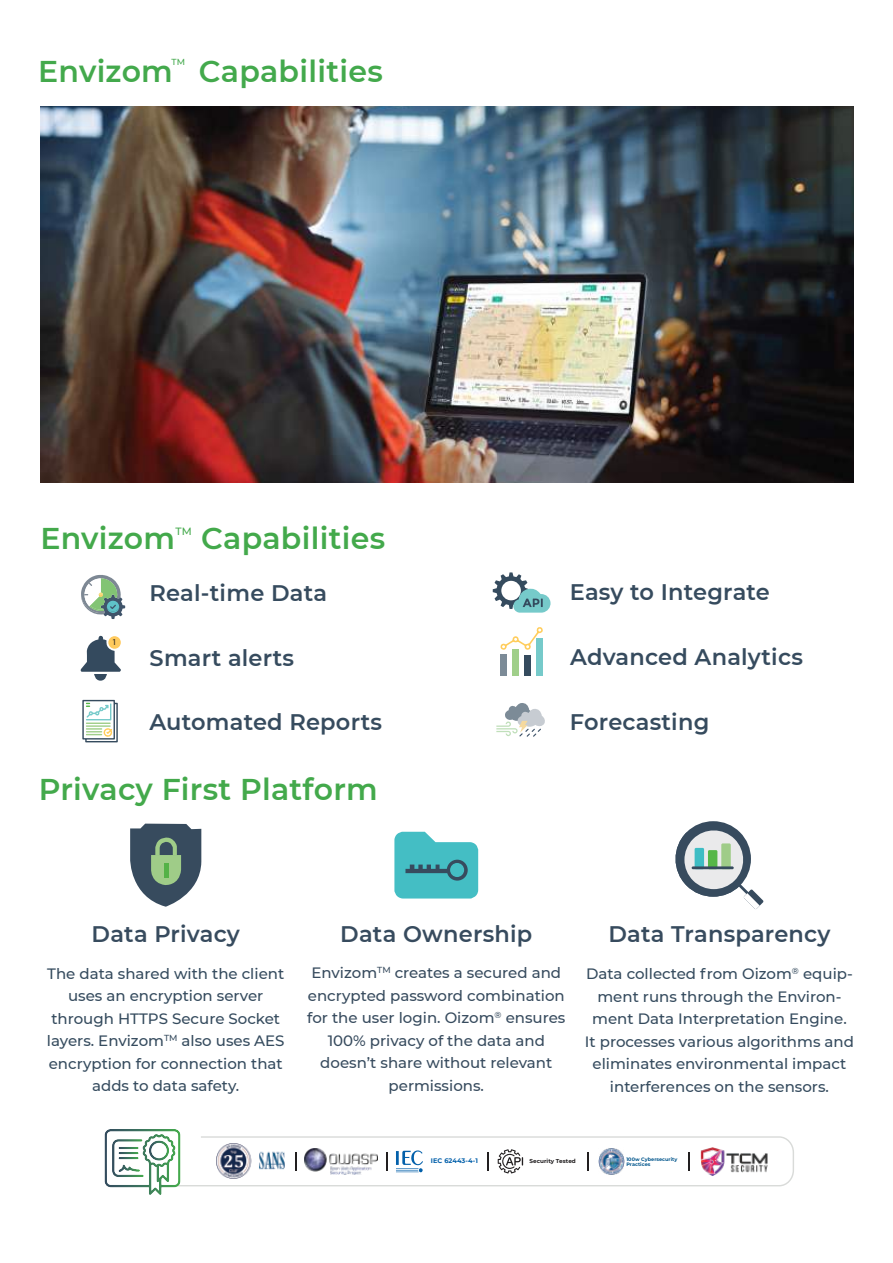
<style>
.page{position:relative;width:893px;height:1263px;background:#fff}
.page>*{position:absolute;margin:0;border:0;box-sizing:border-box;transform-origin:0 0}
.t1{font:600 30px "Montserrat";letter-spacing:.01em;color:#43a94b}
.t2{font:600 30px "Montserrat";letter-spacing:.01em;color:#43a94c}
.t3{font:600 22.5px "Montserrat";letter-spacing:.01em;color:#364b5e}
.t4{font:600 22.5px "Montserrat";letter-spacing:.01em;color:#374b5e}
.t5{font:500 15px/22.5px "Montserrat";color:#354b5e;text-align:center}
.t6{font:500 15px/22.5px "Montserrat";color:#374b5e;text-align:center}
.t7{font:500 10.5px "Montserrat";color:#43a94b}
.t8{font:9px "Myriad Pro";color:#221f1f}
.t9{font:500 8.7px "Montserrat";color:#43a94c}
.t10{font:700 6.6px "Montserrat";letter-spacing:.01em;color:#0360aa}
.t11{font:700 5.7px "Montserrat";letter-spacing:.01em;color:#221f20}
.t12{font:700 4.95px/4.7px "Montserrat";letter-spacing:.01em;color:#00558c}
</style>
<div class="page">
<img style="left:41px;top:106px;width:812px;height:376px">
<svg style="left:80px;top:635px;width:41px;height:46px"></svg>
<svg style="left:81px;top:575px;width:44px;height:44px"></svg>
<svg style="left:500px;top:627px;width:43px;height:23px"></svg>
<div style="left:536px;top:638px;width:7px;height:38px;background:#76caca"></div>
<div style="left:524px;top:655px;width:7px;height:21px;background:#354b5e"></div>
<div style="left:500px;top:654px;width:7px;height:22px;background:#7c8b97"></div>
<div style="left:512px;top:649px;width:7px;height:27px;background:#a0cf8a"></div>
<svg style="left:493px;top:572px;width:58px;height:41px"></svg>
<svg style="left:82px;top:700px;width:36px;height:42px"></svg>
<svg style="left:496px;top:703px;width:49px;height:34px"></svg>
<svg style="left:394px;top:832px;width:84px;height:66px;background:#57bfc5"></svg>
<svg style="left:447px;top:860px;width:21px;height:21px"></svg>
<div style="left:450px;top:863px;width:14px;height:14px;background:#44bec4;border-radius:50%"></div>
<svg style="left:130px;top:824px;width:71px;height:83px"></svg>
<div style="left:164px;top:863px;width:5px;height:14px;background:#54b247"></div>
<svg style="left:675px;top:821px;width:88px;height:88px"></svg>
<div style="left:695px;top:848px;width:9px;height:21px;background:#3ebdc4"></div>
<div style="left:708px;top:850px;width:9px;height:19px;background:#56b747"></div>
<div style="left:721px;top:843px;width:10px;height:26px;background:#9fcc88"></div>
<hr style="left:692px;top:866px;width:42px;height:3px;background:#374b5e">
<svg style="left:181px;top:1136px;width:613px;height:51px"></svg>
<img style="left:104px;top:1129px;width:77px;height:66px">
<img style="left:112px;top:1139px;width:32px;height:38px">
<img style="left:118px;top:1164px;width:22px;height:8px">
<img style="left:118px;top:1147px;width:21px;height:2px">
<img style="left:118px;top:1157px;width:21px;height:2px">
<img style="left:118px;top:1152px;width:21px;height:2px">
<img style="left:149px;top:1140px;width:20px;height:21px">
<p class="t9" style="left:172px;top:57px;width:15px">TM</p>
<h1 class="t2" style="left:38px;top:59px;width:346px">Envizom Capabilities</h1>
<h1 class="t1" style="left:40px;top:526px;width:346px">Envizom Capabilities</h1>
<p class="t7" style="left:175px;top:526px;width:18px">TM</p>
<p class="t8" style="left:112px;top:637px;width:6px">1</p>
<h2 class="t3" style="left:150px;top:584px;width:179px">Real-time Data</h2>
<h2 class="t3" style="left:150px;top:648px;width:146px">Smart alerts</h2>
<h2 class="t3" style="left:149px;top:713px;width:234px">Automated Reports</h2>
<h1 class="t1" style="left:39px;top:777px;width:340px">Privacy First Platform</h1>
<h2 class="t3" style="left:570px;top:582px;width:202px">Easy to Integrate</h2>
<h2 class="t3" style="left:570px;top:647px;width:234px">Advanced Analytics</h2>
<h2 class="t3" style="left:570px;top:712px;width:141px">Forecasting</h2>
<h2 class="t4" style="left:92px;top:925px;width:150px">Data Privacy</h2>
<p class="t5" style="left:47px;top:963px;width:239px">The data shared with the client uses an encryption server through HTTPS Secure Socket layers. Envizom<sup>TM</sup> also uses AES encryption for connection that adds to data safety.</p>
<h2 class="t4" style="left:340px;top:925px;width:194px">Data Ownership</h2>
<p class="t6" style="left:307px;top:962px;width:260px">Envizom<sup>TM</sup> creates a secured and encrypted password combination for the user login. Oizom<sup>Æ</sup> ensures<br>100% privacy of the data and doesnít share without relevant permissions.</p>
<h2 class="t4" style="left:608px;top:925px;width:224px">Data Transparency</h2>
<p class="t5" style="left:585px;top:963px;width:271px">Data collected from Oizom<sup>Æ</sup> equip&shy;ment runs through the Environ&shy;ment Data Interpretation Engine.<br>It processes various algorithms and eliminates environmental impact interferences on the sensors.</p>
<p class="t10" style="left:431px;top:1158px;width:49px">IEC 62443-4-1</p>
<p class="t11" style="left:529px;top:1158px;width:48px">Security Tested</p>
<p class="t12" style="left:626px;top:1157px;width:53px">100w Cybersecurity<br>Practices</p>
</div>
